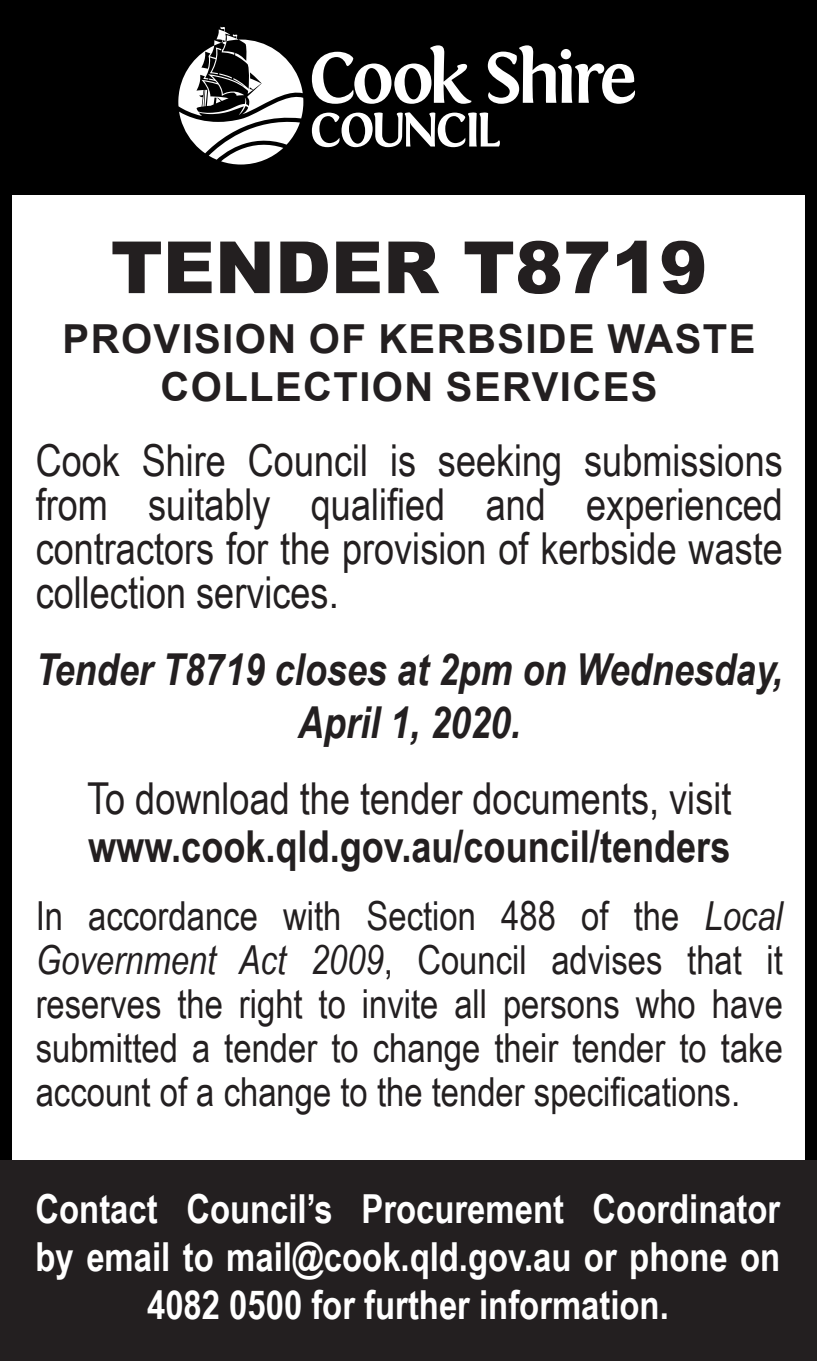
<style>
.page{position:relative;width:817px;height:1361px;background:#fff}
.page>*{position:absolute;margin:0;border:0;box-sizing:border-box;transform-origin:0 0}
.t1{font:900 72px "Arial";color:#231f20}
.t2{font:44px/44px "Arial Narrow";color:#231f20;text-align:justify}
.t3{font:italic 700 44px/52.8px "Arial Narrow";color:#231f20;text-align:center}
.t4{font:700 44px "Arial Narrow";color:#231f20}
.t5{font:40px/44px "Arial Narrow";color:#231f20;text-align:justify}
.t6{font:700 40px/48px "Arial Narrow";color:#fff;text-align:center}
.t7{font:700 40px/48px "Arial";letter-spacing:.035em;color:#231f20;text-align:center}
.s1{font-style:italic}
</style>
<div class="page">
<div style="left:0;top:0;width:816px;height:1361px;border:12px solid #000"></div>
<div style="left:0;top:0;width:816px;height:194px;background:#000"></div>
<svg style="left:312px;top:45px;width:159px;height:59px"></svg>
<svg style="left:487px;top:45px;width:148px;height:59px"></svg>
<svg style="left:312px;top:112px;width:188px;height:35px"></svg>
<svg style="left:178px;top:27px;width:125px;height:137px"></svg>
<div style="left:0;top:1160px;width:816px;height:201px;background:#231f20"></div>
<p class="t1" style="left:111px;top:215px;width:598px">TENDER T8719</p>
<p class="t7" style="left:63px;top:315px;width:694px">PROVISION OF KERBSIDE WASTE<br>COLLECTION SERVICES</p>
<p class="t2" style="left:36px;top:437px;width:748px">Cook Shire Council is seeking submissions from suitably qualified and experienced contractors for the provision of kerbside waste collection services.</p>
<p class="t3" style="left:36px;top:641px;width:748px">Tender T8719 closes at 2pm on Wednesday,<br>April 1, 2020.</p>
<p class="t2" style="left:87px;top:775px;width:645px">To download the tender documents, visit</p>
<p class="t4" style="left:88px;top:813px;width:643px">www.cook.qld.gov.au/council/tenders</p>
<p class="t5" style="left:36px;top:893px;width:748px">In accordance with Section 488 of the <span class="s1">Local Government Act 2009</span>, Council advises that it reserves the right to invite all persons who have submitted a tender to change their tender to take account of a change to the tender specifications.</p>
<p class="t6" style="left:36px;top:1183px;width:746px">Contact Council’s Procurement Coordinator by email to mail@cook.qld.gov.au or phone on<br>4082 0500 for further information.</p>
</div>
